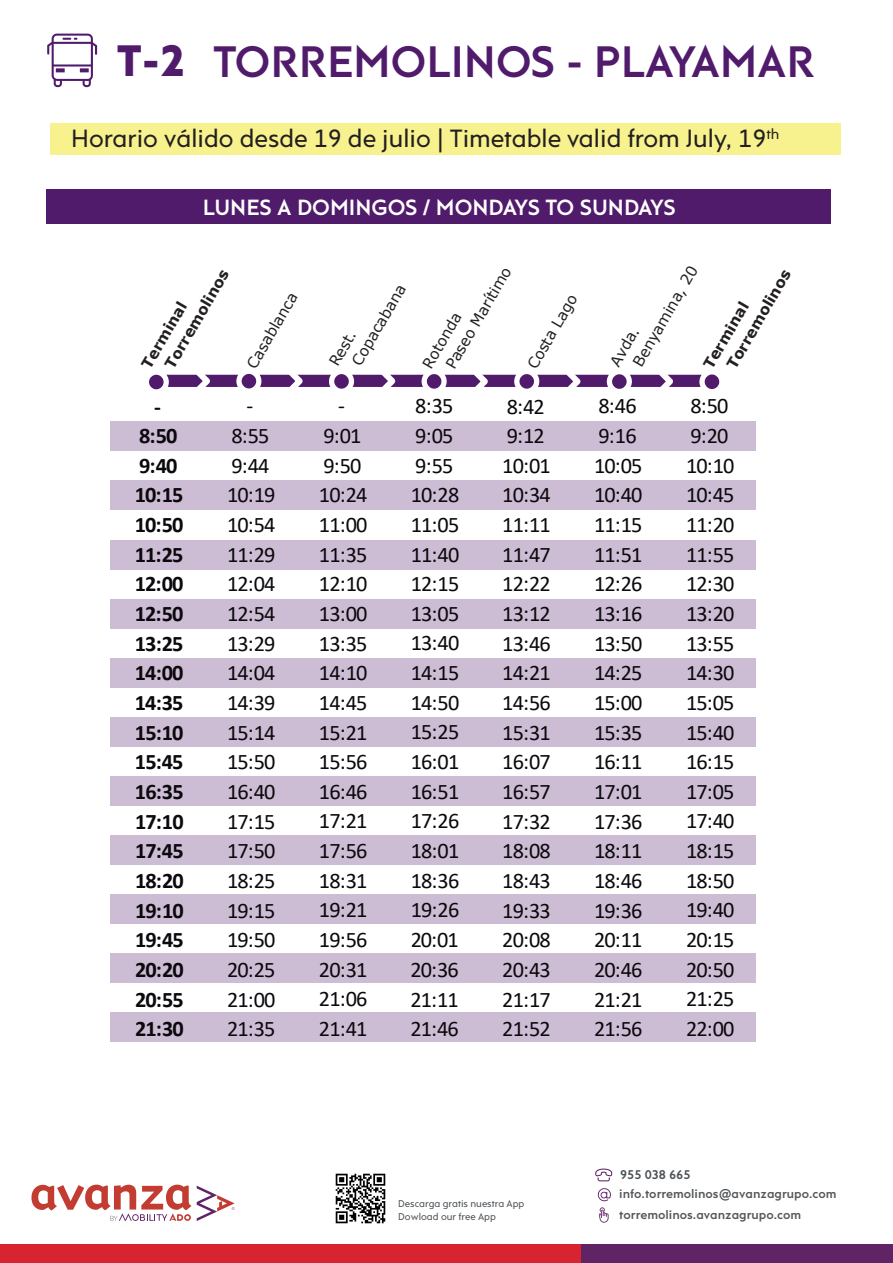
<style>
.page{position:relative;width:893px;height:1263px;background:#fff}
.page>*{position:absolute;margin:0;border:0;box-sizing:border-box;transform-origin:0 0}
.t1{font:700 45px "Rams";color:#511b6c}
.t2{font:25.5px "Rams";color:#231f20}
.t3{font:700 22.5px "Rams";color:#fff}
.t4{font:22.2px/29.7px "Calibri";letter-spacing:-.04em;color:#0b090d}
.t5{font:700 22.2px/29.7px "Calibri";letter-spacing:-.04em;color:#0b090d;text-align:center}
.t6{font:15px/19.8px "Verdana";color:#231f20}
.t7{font:700 15px/20.2px "Verdana";color:#231f20}
.t8{font:700 12.9px "Rams";color:#4c5255}
.t9{font:700 12.6px/20.5px "Rams";color:#54575a}
.t10{font:10.05px/13.2px "Rams";color:#4c5255}
.s1{font-weight:900}
</style>
<div class="page">
<div style="left:144px;top:369px;width:25px;height:26px;border:5px solid #fff;border-radius:50%"></div>
<svg style="left:702px;top:372px;width:20px;height:20px"></svg>
<div style="left:699px;top:369px;width:25px;height:25px;border:5px solid #fff;border-radius:50%"></div>
<svg style="left:151px;top:369px;width:551px;height:26px"></svg>
<div style="left:110px;top:422px;width:646px;height:29px;background:#cdbdd4"></div>
<div style="left:110px;top:481px;width:646px;height:29px;background:#cdbdd4"></div>
<div style="left:110px;top:540px;width:646px;height:29px;background:#cdbdd4"></div>
<div style="left:110px;top:599px;width:646px;height:29px;background:#cdbdd4"></div>
<div style="left:110px;top:658px;width:646px;height:29px;background:#cdbdd4"></div>
<div style="left:110px;top:717px;width:646px;height:29px;background:#cdbdd4"></div>
<div style="left:110px;top:776px;width:646px;height:30px;background:#cdbdd4"></div>
<div style="left:110px;top:835px;width:646px;height:30px;background:#cdbdd4"></div>
<div style="left:110px;top:894px;width:646px;height:30px;background:#cdbdd4"></div>
<div style="left:110px;top:953px;width:646px;height:30px;background:#cdbdd4"></div>
<div style="left:110px;top:1012px;width:646px;height:30px;background:#cdbdd4"></div>
<div style="left:50px;top:123px;width:790px;height:31px;background:#f7f28d"></div>
<div style="left:46px;top:190px;width:784px;height:34px;background:#511b6c"></div>
<div style="left:0;top:1245px;width:581px;height:18px;background:#d82431"></div>
<div style="left:581px;top:1245px;width:312px;height:18px;background:#5f2366"></div>
<svg style="left:47px;top:34px;width:50px;height:53px"></svg>
<svg style="left:595px;top:1168px;width:17px;height:13px"></svg>
<svg style="left:599px;top:1207px;width:9px;height:15px"></svg>
<svg style="left:31px;top:1184px;width:204px;height:37px"></svg>
<img style="left:335px;top:1173px;width:51px;height:51px">
<svg style="left:598px;top:1188px;width:13px;height:13px"></svg>
<h1 class="t1" style="left:117px;top:34px;width:699px"><span class="s1">T-2</span> TORREMOLINOS - PLAYAMAR</h1>
<p class="t2" style="left:71px;top:123px;width:709px">Horario válido desde 19 de julio | Timetable valid from July, 19<sup>th</sup></p>
<p class="t3" style="left:203px;top:194px;width:474px">LUNES A DOMINGOS / MONDAYS TO SUNDAYS</p>
<p class="t7" style="left:142px;top:352px;width:113px;text-indent:-12px;rotate:-60deg">Terminal<br>Torremolinos</p>
<p class="t6" style="left:423px;top:352px;width:116px;line-height:20.2px;text-indent:-12px;rotate:-60deg">Rotonda<br>Paseo Marítimo</p>
<p class="t6" style="left:330px;top:350px;width:93px;text-indent:-11px;rotate:-60deg">Rest.<br>Copacabana</p>
<p class="t6" style="left:523px;top:363px;width:85px;rotate:-60deg">Costa Lago</p>
<p class="t6" style="left:242px;top:362px;width:87px;rotate:-60deg">Casablanca</p>
<p class="t6" style="left:611px;top:350px;width:115px;text-indent:-11px;rotate:-60deg">Avda.<br>Benyamina, 20</p>
<p class="t7" style="left:704px;top:352px;width:113px;text-indent:-12px;rotate:-60deg">Terminal<br>Torremolinos</p>
<p class="t5" style="left:135px;top:391px;width:51px">-<br>8:50<br>9:40<br>10:15<br>10:50<br>11:25<br>12:00<br>12:50<br>13:25<br>14:00<br>14:35<br>15:10<br>15:45<br>16:35<br>17:10<br>17:45<br>18:20<br>19:10<br>19:45<br>20:20<br>20:55<br>21:30</p>
<p class="t4" style="left:227px;top:391px;width:50px;text-align:center">-<br>8:55<br>9:44<br>10:19<br>10:54<br>11:29<br>12:04<br>12:54<br>13:29<br>14:04<br>14:39<br>15:14<br>15:50<br>16:40<br>17:15<br>17:50<br>18:25<br>19:15<br>19:50<br>20:25<br>21:00<br>21:35</p>
<p class="t4" style="left:319px;top:391px;width:50px;text-align:center">-<br>9:01<br>9:50<br>10:24<br>11:00<br>11:35<br>12:10<br>13:00<br>13:35<br>14:10<br>14:45<br>15:21<br>15:56<br>16:46<br>17:21<br>17:56<br>18:31<br>19:21<br>19:56<br>20:31<br>21:06<br>21:41</p>
<p class="t4" style="left:410px;top:390px;width:50px">8:35<br>9:05<br>9:55<br>10:28<br>11:05<br>11:40<br>12:15<br>13:05<br>13:40<br>14:15<br>14:50<br>15:25<br>16:01<br>16:51<br>17:26<br>18:01<br>18:36<br>19:26<br>20:01<br>20:36<br>21:11<br>21:46</p>
<p class="t4" style="left:502px;top:391px;width:50px">8:42<br>9:12<br>10:01<br>10:34<br>11:11<br>11:47<br>12:22<br>13:12<br>13:46<br>14:21<br>14:56<br>15:31<br>16:07<br>16:57<br>17:32<br>18:08<br>18:43<br>19:33<br>20:08<br>20:43<br>21:17<br>21:52</p>
<p class="t4" style="left:594px;top:391px;width:50px">8:46<br>9:16<br>10:05<br>10:40<br>11:15<br>11:51<br>12:26<br>13:16<br>13:50<br>14:25<br>15:00<br>15:35<br>16:11<br>17:01<br>17:36<br>18:11<br>18:46<br>19:36<br>20:11<br>20:46<br>21:21<br>21:56</p>
<p class="t4" style="left:686px;top:391px;width:50px">8:50<br>9:20<br>10:10<br>10:45<br>11:20<br>11:55<br>12:30<br>13:20<br>13:55<br>14:30<br>15:05<br>15:40<br>16:15<br>17:05<br>17:40<br>18:15<br>18:50<br>19:40<br>20:15<br>20:50<br>21:25<br>22:00</p>
<p class="t8" style="left:620px;top:1167px;width:72px">955 038 665</p>
<p class="t10" style="left:398px;top:1197px;width:128px">Descarga gratis nuestra App<br>Dowload our free App</p>
<p class="t9" style="left:619px;top:1184px;width:219px">info.torremolinos@avanzagrupo.com torremolinos.avanzagrupo.com</p>
</div>
